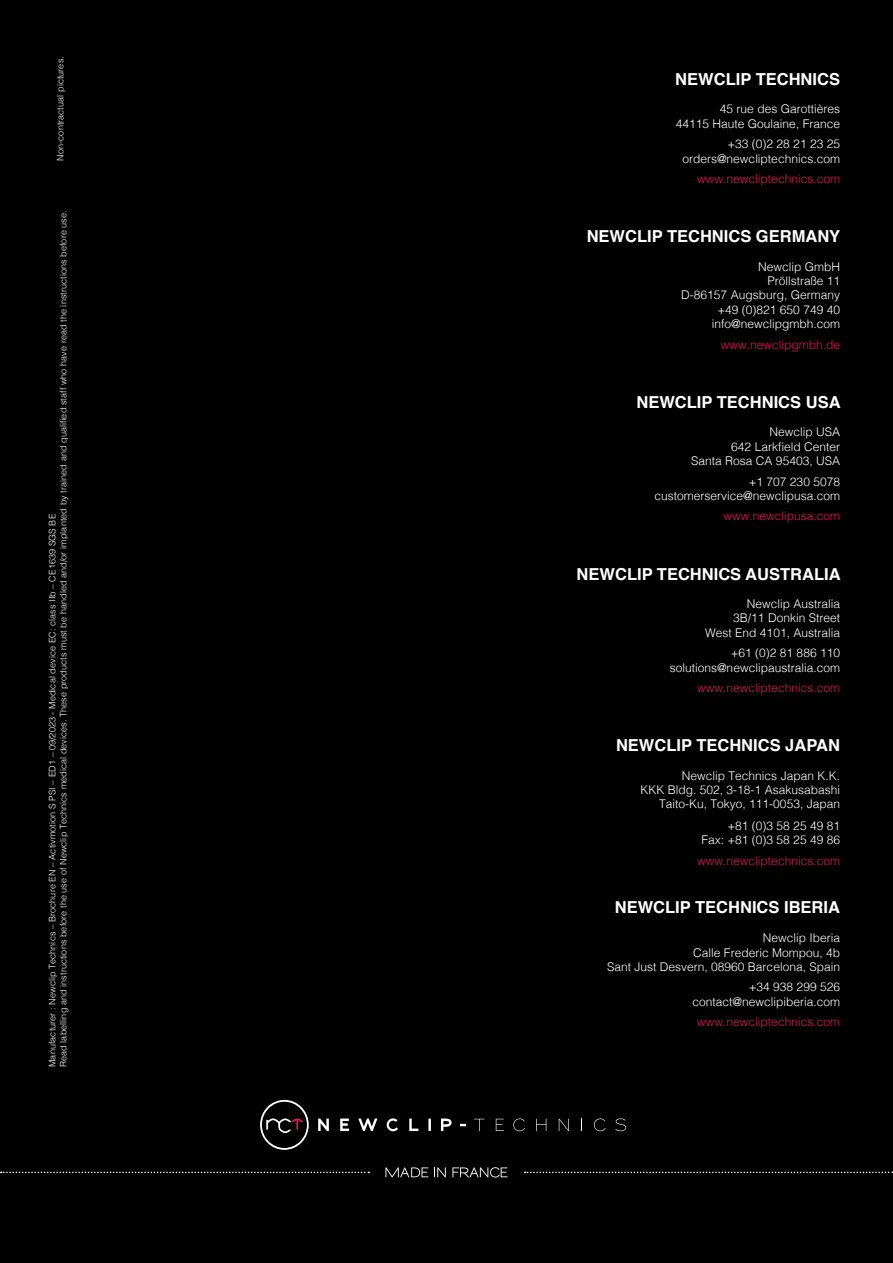
<style>
.page{position:relative;width:893px;height:1263px;background:#000}
.page>*{position:absolute;margin:0;border:0;box-sizing:border-box;transform-origin:0 0}
.t1{font:700 16.5px "Helvetica";color:#fff}
.t2{font:300 12px/14.4px "Helvetica";color:#fff;text-align:right}
.t3{font:300 12px "Helvetica";color:#d91a5b}
.t4{font:300 12px "Helvetica";color:#ee1059}
.t5{font:300 9px "Helvetica";letter-spacing:.01em;color:#fff}
</style>
<div class="page">
<svg style="left:385px;top:1167px;width:43px;height:10px"></svg>
<svg style="left:434px;top:1167px;width:12px;height:10px"></svg>
<svg style="left:452px;top:1167px;width:55px;height:10px"></svg>
<svg style="left:525px;top:1171px;width:368px;height:2px"></svg>
<svg style="left:1px;top:1171px;width:368px;height:2px"></svg>
<svg style="left:260px;top:1100px;width:49px;height:50px"></svg>
<svg style="left:474px;top:1119px;width:10px;height:12px"></svg>
<svg style="left:496px;top:1119px;width:8px;height:12px"></svg>
<svg style="left:513px;top:1118px;width:12px;height:13px"></svg>
<svg style="left:536px;top:1119px;width:10px;height:12px"></svg>
<svg style="left:559px;top:1119px;width:10px;height:12px"></svg>
<svg style="left:581px;top:1119px;width:1px;height:12px"></svg>
<svg style="left:594px;top:1118px;width:12px;height:13px"></svg>
<svg style="left:615px;top:1118px;width:11px;height:13px"></svg>
<svg style="left:340px;top:1118px;width:9px;height:13px"></svg>
<svg style="left:409px;top:1118px;width:9px;height:13px"></svg>
<svg style="left:428px;top:1118px;width:3px;height:13px"></svg>
<svg style="left:441px;top:1118px;width:11px;height:13px"></svg>
<svg style="left:460px;top:1124px;width:6px;height:2px"></svg>
<svg style="left:318px;top:1118px;width:11px;height:13px"></svg>
<svg style="left:358px;top:1118px;width:19px;height:13px"></svg>
<svg style="left:387px;top:1118px;width:11px;height:13px"></svg>
<p class="t5" style="left:53px;top:161px;width:106px;rotate:-90deg">Non-contractual pictures.</p>
<p class="t5" style="left:55px;top:1067px;width:858px;rotate:-90deg">Read labelling and instructions before the use of Newclip Technics medical devices. These products must be handled and/or implanted by trained and qualified staff who have read the instructions before use.</p>
<p class="t5" style="left:45px;top:1067px;width:555px;rotate:-90deg">Manufacturer : Newclip Technics – Brochure EN – Activmotion S PSI – ED1 – 09/2023 - Medical device EC: class IIb – CE1639 SGS BE</p>
<p class="t1" style="left:675px;top:66px;width:166px">NEWCLIP TECHNICS</p>
<p class="t2" style="left:720px;top:101px;width:122px">45 rue des Garottières</p>
<p class="t2" style="left:676px;top:116px;width:166px">44115 Haute Goulaine, France</p>
<p class="t2" style="left:727px;top:136px;width:114px">+33 (0)2 28 21 23 25</p>
<p class="t2" style="left:682px;top:150px;width:159px">orders@newcliptechnics.com</p>
<p class="t4" style="left:697px;top:169px;width:144px">www.newcliptechnics.com</p>
<p class="t1" style="left:587px;top:223px;width:255px">NEWCLIP TECHNICS GERMANY</p>
<p class="t2" style="left:758px;top:258px;width:83px">Newclip GmbH<br>Pröllstraße 11</p>
<p class="t2" style="left:681px;top:287px;width:160px">D-86157 Augsburg, Germany</p>
<p class="t2" style="left:717px;top:302px;width:124px">+49 (0)821 650 749 40</p>
<p class="t2" style="left:712px;top:316px;width:130px">info@newclipgmbh.com</p>
<p class="t4" style="left:721px;top:334px;width:121px">www.newclipgmbh.de</p>
<p class="t1" style="left:636px;top:389px;width:206px">NEWCLIP TECHNICS USA</p>
<p class="t2" style="left:769px;top:424px;width:72px">Newclip USA</p>
<p class="t2" style="left:731px;top:438px;width:110px">642 Larkfield Center</p>
<p class="t2" style="left:691px;top:453px;width:150px">Santa Rosa CA 95403, USA</p>
<p class="t2" style="left:749px;top:473px;width:93px">+1 707 230 5078</p>
<p class="t2" style="left:654px;top:488px;width:187px">customerservice@newclipusa.com</p>
<p class="t4" style="left:723px;top:506px;width:118px">www.newclipusa.com</p>
<p class="t1" style="left:577px;top:561px;width:266px">NEWCLIP TECHNICS AUSTRALIA</p>
<p class="t2" style="left:705px;top:596px;width:136px">Newclip Australia<br>3B/11 Donkin Street<br>West End 4101, Australia</p>
<p class="t2" style="left:731px;top:645px;width:111px">+61 (0)2 81 886 110</p>
<p class="t2" style="left:670px;top:659px;width:172px">solutions@newclipaustralia.com</p>
<p class="t3" style="left:697px;top:677px;width:144px">www.newcliptechnics.com</p>
<p class="t1" style="left:616px;top:732px;width:226px">NEWCLIP TECHNICS JAPAN</p>
<p class="t2" style="left:641px;top:767px;width:201px">Newclip Technics Japan K.K.<br>KKK Bldg. 502, 3-18-1 Asakusabashi<br>Taito-Ku, Tokyo, 111-0053, Japan</p>
<p class="t2" style="left:727px;top:818px;width:114px">+81 (0)3 58 25 49 81</p>
<p class="t2" style="left:701px;top:832px;width:140px">Fax: +81 (0)3 58 25 49 86</p>
<p class="t3" style="left:697px;top:850px;width:144px">www.newcliptechnics.com</p>
<p class="t1" style="left:615px;top:894px;width:227px">NEWCLIP TECHNICS IBERIA</p>
<p class="t2" style="left:763px;top:930px;width:79px">Newclip Iberia</p>
<p class="t2" style="left:607px;top:944px;width:234px">Calle Frederic Mompou, 4b<br>Sant Just Desvern, 08960 Barcelona, Spain</p>
<p class="t2" style="left:749px;top:979px;width:93px">+34 938 299 526</p>
<p class="t2" style="left:692px;top:993px;width:149px">contact@newclipiberia.com</p>
<p class="t3" style="left:697px;top:1012px;width:144px">www.newcliptechnics.com</p>
</div>
